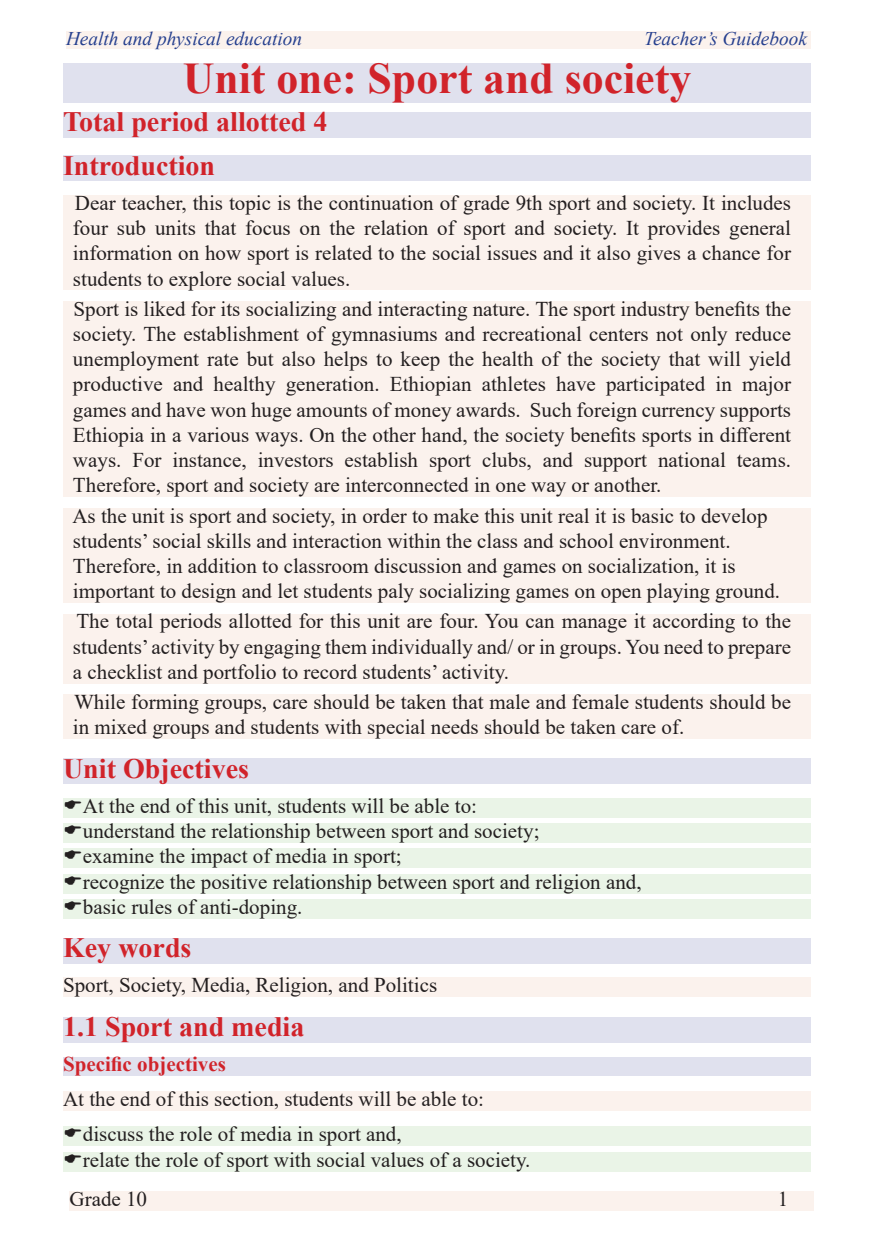
<style>
.page{position:relative;width:874px;height:1241px;background:#fff}
.page>*{position:absolute;margin:0;border:0;box-sizing:border-box;transform-origin:0 0}
.t1{font:700 43.75px "Times New Roman";color:#d1232a}
.title2{font:700 28px "Times New Roman";color:#d1232a}
.body{font:21px/25.2px "Times New Roman";color:#231f20;text-align:justify}
.title_3{font:700 21px "Times New Roman";color:#d1232a}
.t2{font:italic 19.25px "Times New Roman";color:#253f8e}
</style>
<div class="page">
<div style="left:66px;top:32px;width:744px;height:17px;background:#fbf2ed"></div>
<div style="left:69px;top:1191px;width:745px;height:19px;background:#fbf2ed"></div>
<div style="left:63px;top:63px;width:747px;height:39px;background:#e0e1ee"></div>
<div style="left:63px;top:112px;width:747px;height:25px;background:#e0e1ee"></div>
<div style="left:63px;top:156px;width:747px;height:25px;background:#e0e1ee"></div>
<div style="left:63px;top:195px;width:747px;height:95px;background:#fbf2ed"></div>
<div style="left:63px;top:301px;width:747px;height:196px;background:#fbf2ed"></div>
<div style="left:63px;top:508px;width:747px;height:94px;background:#fbf2ed"></div>
<div style="left:63px;top:613px;width:747px;height:70px;background:#fbf2ed"></div>
<div style="left:63px;top:694px;width:747px;height:44px;background:#fbf2ed"></div>
<div style="left:63px;top:758px;width:747px;height:25px;background:#e0e1ee"></div>
<div style="left:63px;top:798px;width:747px;height:19px;background:#eaf4e7"></div>
<div style="left:63px;top:823px;width:747px;height:19px;background:#eaf4e7"></div>
<div style="left:63px;top:848px;width:747px;height:19px;background:#eaf4e7"></div>
<div style="left:63px;top:873px;width:747px;height:19px;background:#eaf4e7"></div>
<div style="left:63px;top:899px;width:747px;height:19px;background:#eaf4e7"></div>
<div style="left:63px;top:938px;width:747px;height:25px;background:#e0e1ee"></div>
<div style="left:63px;top:977px;width:747px;height:19px;background:#fbf2ed"></div>
<div style="left:63px;top:1016px;width:747px;height:25px;background:#e0e1ee"></div>
<div style="left:63px;top:1056px;width:747px;height:19px;background:#e0e1ee"></div>
<div style="left:63px;top:1091px;width:747px;height:19px;background:#fbf2ed"></div>
<div style="left:63px;top:1126px;width:747px;height:19px;background:#eaf4e7"></div>
<div style="left:63px;top:1151px;width:747px;height:19px;background:#eaf4e7"></div>
<p class="t2" style="left:66px;top:25px;width:237px">Health and physical education</p>
<p class="t2" style="left:643px;top:25px;width:164px">Teacher’s Guidebook</p>
<p class="t1" style="left:183px;top:46px;width:509px">Unit one: Sport and society</p>
<p class="title2" style="left:63px;top:102px;width:266px">Total period allotted 4</p>
<p class="title2" style="left:63px;top:145px;width:153px">Introduction</p>
<p class="body" style="left:73px;top:190px;width:719px">Dear teacher, this topic is the continuation of grade 9th sport and society. It includes four sub units that focus on the relation of sport and society. It provides general information on how sport is related to the social issues and it also gives a chance for students to explore social values.</p>
<p class="body" style="left:73px;top:295px;width:719px">Sport is liked for its socializing and interacting nature. The sport industry benefits the society. The establishment of gymnasiums and recreational centers not only reduce unemployment rate but also helps to keep the health of the society that will yield productive and healthy generation. Ethiopian athletes have participated in major games and have won huge amounts of money awards. Such foreign currency supports Ethiopia in a various ways. On the other hand, the society benefits sports in different ways. For instance, investors establish sport clubs, and support national teams.<br>Therefore, sport and society are interconnected in one way or another.</p>
<p class="body" style="left:72px;top:502px;width:708px;text-align:left">As the unit is sport and society, in order to make this unit real it is basic to develop students’ social skills and interaction within the class and school environment.<br>Therefore, in addition to classroom discussion and games on socialization, it is important to design and let students paly socializing games on open playing ground.</p>
<p class="body" style="left:73px;top:608px;width:719px">The total periods allotted for this unit are four. You can manage it according to the students’ activity by engaging them individually and/ or in groups. You need to prepare a checklist and portfolio to record students’ activity.</p>
<p class="body" style="left:73px;top:688px;width:719px">While forming groups, care should be taken that male and female students should be in mixed groups and students with special needs should be taken care of.</p>
<p class="title2" style="left:63px;top:748px;width:187px">Unit Objectives</p>
<p class="body" style="left:83px;top:792px;width:395px">At the end of this unit, students will be able to:</p>
<p class="body" style="left:83px;top:817px;width:458px">understand the relationship between sport and society;</p>
<p class="body" style="left:83px;top:842px;width:320px">examine the impact of media in sport;</p>
<p class="body" style="left:83px;top:868px;width:560px">recognize the positive relationship between sport and religion and,</p>
<p class="body" style="left:83px;top:893px;width:221px">basic rules of anti-doping.</p>
<p class="title2" style="left:63px;top:927px;width:130px">Key words</p>
<p class="body" style="left:63px;top:971px;width:375px">Sport, Society, Media, Religion, and Politics</p>
<p class="title2" style="left:63px;top:1006px;width:243px">1.1 Sport and media</p>
<p class="title_3" style="left:63px;top:1048px;width:164px">Specific objectives</p>
<p class="body" style="left:63px;top:1085px;width:422px">At the end of this section, students will be able to:</p>
<p class="body" style="left:83px;top:1120px;width:320px">discuss the role of media in sport and,</p>
<p class="body" style="left:83px;top:1146px;width:449px">relate the role of sport with social values of a society.</p>
<p class="body" style="left:69px;top:1185px;width:79px">Grade 10</p>
<p class="body" style="left:777px;top:1185px;width:12px">1</p>
</div>
